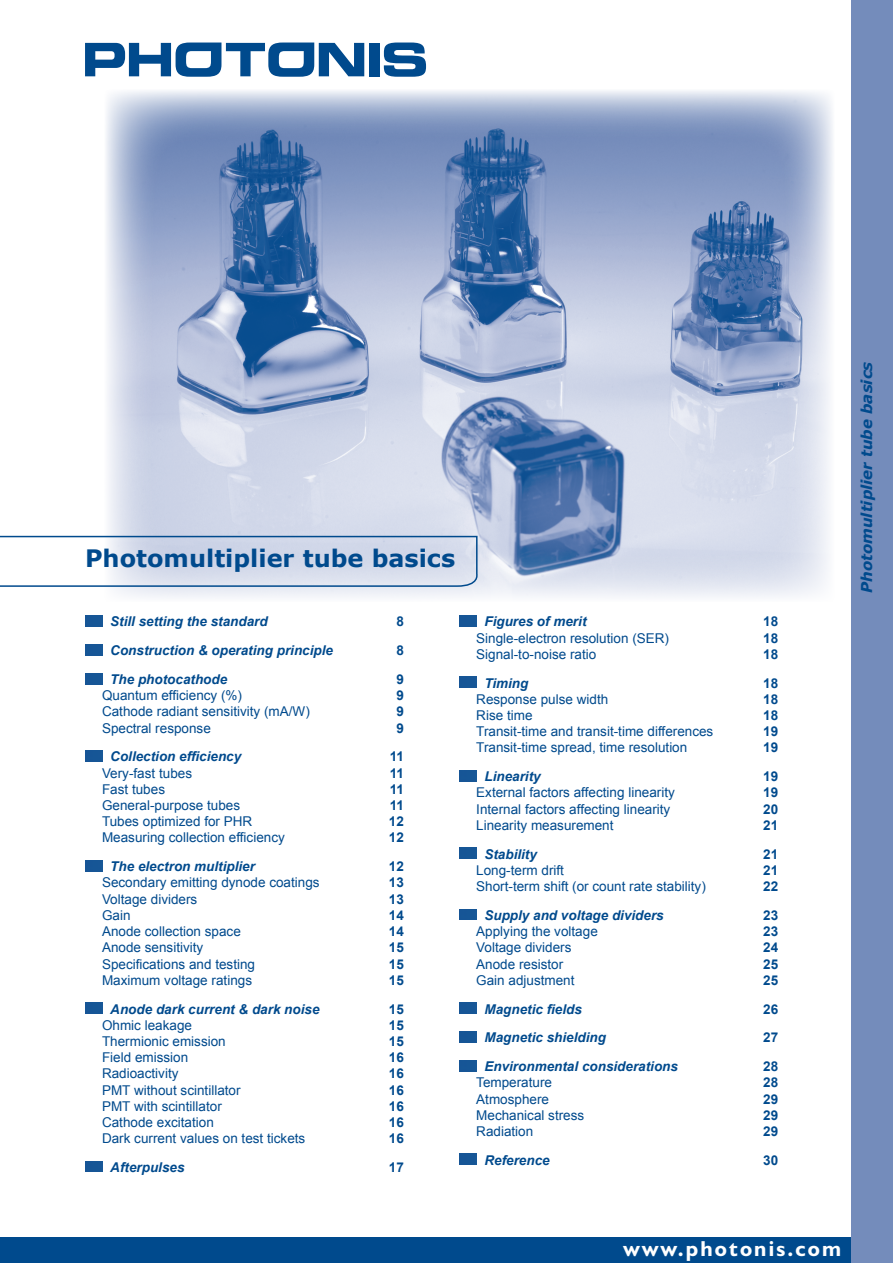
<style>
.page{position:relative;width:893px;height:1263px;background:#fff}
.page>*{position:absolute;margin:0;border:0;box-sizing:border-box;transform-origin:0 0}
.Titre_1{font:700 24px "Verdana";color:#004a8d}
.t1{font:700 21.75px "Humanist 521 BT";letter-spacing:.1em;color:#fff}
.Titre_3{font:italic 700 15px "Verdana";color:#004a8d}
.Titre_2_TDM{font:13.5px "Arial";color:#004a8d}
.Titre_1_TDM{font:italic 700 13.5px "Arial";color:#004a8d}
.Titre_2_TDM-2{font:700 13.5px "Arial";color:#004a8d}
.Titre_1_TDM-2{font:700 13.5px "Arial";color:#004a8d}
</style>
<div class="page">
<img style="left:106px;top:90px;width:727px;height:508px">
<div style="left:0;top:1237px;width:893px;height:26px;background:#004a8d"></div>
<div style="left:369px;top:43px;width:10px;height:33px;background:#004a8d"></div>
<svg style="left:85px;top:43px;width:279px;height:34px"></svg>
<svg style="left:384px;top:43px;width:42px;height:34px"></svg>
<div style="left:851px;top:0;width:42px;height:1263px;background:#748cbb"></div>
<svg style="left:0;top:535px;width:480px;height:53px"></svg>
<img style="left:459px;top:616px;width:17px;height:10px">
<img style="left:459px;top:677px;width:17px;height:11px">
<img style="left:459px;top:770px;width:17px;height:11px">
<img style="left:459px;top:848px;width:17px;height:11px">
<img style="left:459px;top:909px;width:17px;height:11px">
<img style="left:459px;top:1003px;width:17px;height:10px">
<img style="left:459px;top:1031px;width:17px;height:11px">
<img style="left:459px;top:1060px;width:17px;height:11px">
<img style="left:459px;top:1154px;width:17px;height:11px">
<img style="left:85px;top:616px;width:17px;height:10px">
<img style="left:85px;top:644px;width:17px;height:11px">
<img style="left:85px;top:673px;width:17px;height:11px">
<img style="left:85px;top:751px;width:17px;height:10px">
<img style="left:85px;top:860px;width:17px;height:11px">
<img style="left:85px;top:1003px;width:17px;height:10px">
<img style="left:85px;top:1161px;width:17px;height:11px">
<p class="Titre_1" style="left:85px;top:543px;width:372px">Photomultiplier tube basics</p>
<p class="Titre_1_TDM" style="left:110px;top:614px;width:159px">Still setting the standard</p>
<p class="Titre_1_TDM-2" style="left:396px;top:614px;width:9px">8</p>
<p class="Titre_1_TDM" style="left:110px;top:643px;width:224px">Construction &amp; operating principle</p>
<p class="Titre_1_TDM-2" style="left:396px;top:643px;width:9px">8</p>
<p class="Titre_1_TDM" style="left:110px;top:672px;width:119px">The photocathode</p>
<p class="Titre_1_TDM-2" style="left:396px;top:672px;width:9px">9</p>
<p class="Titre_2_TDM" style="left:102px;top:688px;width:142px">Quantum efficiency (%)</p>
<p class="Titre_2_TDM-2" style="left:396px;top:688px;width:9px">9</p>
<p class="Titre_2_TDM" style="left:102px;top:704px;width:209px">Cathode radiant sensitivity (mA/W)</p>
<p class="Titre_2_TDM-2" style="left:396px;top:704px;width:9px">9</p>
<p class="Titre_2_TDM" style="left:102px;top:720px;width:110px">Spectral response</p>
<p class="Titre_2_TDM-2" style="left:396px;top:720px;width:9px">9</p>
<p class="Titre_1_TDM" style="left:110px;top:749px;width:133px">Collection efficiency</p>
<p class="Titre_1_TDM-2" style="left:390px;top:749px;width:16px">11</p>
<p class="Titre_2_TDM" style="left:102px;top:765px;width:92px">Very-fast tubes</p>
<p class="Titre_2_TDM-2" style="left:390px;top:765px;width:16px">11</p>
<p class="Titre_2_TDM" style="left:102px;top:781px;width:65px">Fast tubes</p>
<p class="Titre_2_TDM-2" style="left:390px;top:781px;width:16px">11</p>
<p class="Titre_2_TDM" style="left:102px;top:798px;width:140px">General-purpose tubes</p>
<p class="Titre_2_TDM-2" style="left:390px;top:798px;width:16px">11</p>
<p class="Titre_2_TDM" style="left:102px;top:814px;width:152px">Tubes optimized for PHR</p>
<p class="Titre_2_TDM-2" style="left:389px;top:814px;width:17px">12</p>
<p class="Titre_2_TDM" style="left:102px;top:830px;width:184px">Measuring collection efficiency</p>
<p class="Titre_2_TDM-2" style="left:389px;top:830px;width:17px">12</p>
<p class="Titre_1_TDM" style="left:110px;top:859px;width:146px">The electron multiplier</p>
<p class="Titre_1_TDM-2" style="left:389px;top:859px;width:17px">12</p>
<p class="Titre_2_TDM" style="left:102px;top:875px;width:219px">Secondary emitting dynode coatings</p>
<p class="Titre_2_TDM-2" style="left:389px;top:875px;width:17px">13</p>
<p class="Titre_2_TDM" style="left:102px;top:891px;width:97px">Voltage dividers</p>
<p class="Titre_2_TDM-2" style="left:389px;top:891px;width:17px">13</p>
<p class="Titre_2_TDM" style="left:102px;top:907px;width:30px">Gain</p>
<p class="Titre_2_TDM-2" style="left:389px;top:907px;width:16px">14</p>
<p class="Titre_2_TDM" style="left:102px;top:924px;width:140px">Anode collection space</p>
<p class="Titre_2_TDM-2" style="left:389px;top:924px;width:16px">14</p>
<p class="Titre_2_TDM" style="left:102px;top:940px;width:103px">Anode sensitivity</p>
<p class="Titre_2_TDM-2" style="left:389px;top:940px;width:16px">15</p>
<p class="Titre_2_TDM" style="left:102px;top:956px;width:155px">Specifications and testing</p>
<p class="Titre_2_TDM-2" style="left:389px;top:956px;width:16px">15</p>
<p class="Titre_2_TDM" style="left:102px;top:972px;width:152px">Maximum voltage ratings</p>
<p class="Titre_2_TDM-2" style="left:389px;top:972px;width:16px">15</p>
<p class="Titre_1_TDM" style="left:110px;top:1001px;width:211px">Anode dark current &amp; dark noise</p>
<p class="Titre_1_TDM-2" style="left:389px;top:1001px;width:16px">15</p>
<p class="Titre_2_TDM" style="left:102px;top:1017px;width:92px">Ohmic leakage</p>
<p class="Titre_2_TDM-2" style="left:389px;top:1017px;width:16px">15</p>
<p class="Titre_2_TDM" style="left:102px;top:1033px;width:125px">Thermionic emission</p>
<p class="Titre_2_TDM-2" style="left:389px;top:1033px;width:16px">15</p>
<p class="Titre_2_TDM" style="left:102px;top:1050px;width:88px">Field emission</p>
<p class="Titre_2_TDM-2" style="left:389px;top:1050px;width:15px">16</p>
<p class="Titre_2_TDM" style="left:102px;top:1066px;width:78px">Radioactivity</p>
<p class="Titre_2_TDM-2" style="left:389px;top:1066px;width:15px">16</p>
<p class="Titre_2_TDM" style="left:102px;top:1082px;width:140px">PMT without scintillator</p>
<p class="Titre_2_TDM-2" style="left:389px;top:1082px;width:15px">16</p>
<p class="Titre_2_TDM" style="left:102px;top:1098px;width:121px">PMT with scintillator</p>
<p class="Titre_2_TDM-2" style="left:389px;top:1098px;width:15px">16</p>
<p class="Titre_2_TDM" style="left:102px;top:1114px;width:113px">Cathode excitation</p>
<p class="Titre_2_TDM-2" style="left:389px;top:1114px;width:15px">16</p>
<p class="Titre_2_TDM" style="left:102px;top:1131px;width:205px">Dark current values on test tickets</p>
<p class="Titre_2_TDM-2" style="left:389px;top:1131px;width:15px">16</p>
<p class="Titre_1_TDM" style="left:110px;top:1159px;width:76px">Afterpulses</p>
<p class="Titre_1_TDM-2" style="left:389px;top:1159px;width:17px">17</p>
<p class="Titre_1_TDM" style="left:484px;top:614px;width:104px">Figures of merit</p>
<p class="Titre_1_TDM-2" style="left:763px;top:614px;width:17px">18</p>
<p class="Titre_2_TDM" style="left:476px;top:630px;width:194px">Single-electron resolution (SER)</p>
<p class="Titre_2_TDM-2" style="left:763px;top:630px;width:17px">18</p>
<p class="Titre_2_TDM" style="left:476px;top:646px;width:122px">Signal-to-noise ratio</p>
<p class="Titre_2_TDM-2" style="left:763px;top:646px;width:17px">18</p>
<p class="Titre_1_TDM" style="left:484px;top:675px;width:46px">Timing</p>
<p class="Titre_1_TDM-2" style="left:763px;top:675px;width:17px">18</p>
<p class="Titre_2_TDM" style="left:476px;top:691px;width:134px">Response pulse width</p>
<p class="Titre_2_TDM-2" style="left:763px;top:691px;width:17px">18</p>
<p class="Titre_2_TDM" style="left:476px;top:708px;width:58px">Rise time</p>
<p class="Titre_2_TDM-2" style="left:763px;top:708px;width:17px">18</p>
<p class="Titre_2_TDM" style="left:476px;top:724px;width:239px">Transit-time and transit-time differences</p>
<p class="Titre_2_TDM-2" style="left:763px;top:724px;width:17px">19</p>
<p class="Titre_2_TDM" style="left:476px;top:740px;width:213px">Transit-time spread, time resolution</p>
<p class="Titre_2_TDM-2" style="left:763px;top:740px;width:17px">19</p>
<p class="Titre_1_TDM" style="left:484px;top:769px;width:58px">Linearity</p>
<p class="Titre_1_TDM-2" style="left:763px;top:769px;width:17px">19</p>
<p class="Titre_2_TDM" style="left:476px;top:785px;width:200px">External factors affecting linearity</p>
<p class="Titre_2_TDM-2" style="left:763px;top:785px;width:17px">19</p>
<p class="Titre_2_TDM" style="left:476px;top:801px;width:196px">Internal factors affecting linearity</p>
<p class="Titre_2_TDM-2" style="left:763px;top:801px;width:17px">20</p>
<p class="Titre_2_TDM" style="left:476px;top:817px;width:139px">Linearity measurement</p>
<p class="Titre_2_TDM-2" style="left:763px;top:817px;width:17px">21</p>
<p class="Titre_1_TDM" style="left:484px;top:846px;width:54px">Stability</p>
<p class="Titre_1_TDM-2" style="left:763px;top:846px;width:17px">21</p>
<p class="Titre_2_TDM" style="left:476px;top:862px;width:89px">Long-term drift</p>
<p class="Titre_2_TDM-2" style="left:763px;top:862px;width:17px">21</p>
<p class="Titre_2_TDM" style="left:476px;top:879px;width:231px">Short-term shift (or count rate stability)</p>
<p class="Titre_2_TDM-2" style="left:763px;top:879px;width:17px">22</p>
<p class="Titre_1_TDM" style="left:484px;top:907px;width:181px">Supply and voltage dividers</p>
<p class="Titre_1_TDM-2" style="left:763px;top:907px;width:17px">23</p>
<p class="Titre_2_TDM" style="left:476px;top:924px;width:123px">Applying the voltage</p>
<p class="Titre_2_TDM-2" style="left:763px;top:924px;width:17px">23</p>
<p class="Titre_2_TDM" style="left:476px;top:940px;width:97px">Voltage dividers</p>
<p class="Titre_2_TDM-2" style="left:763px;top:940px;width:16px">24</p>
<p class="Titre_2_TDM" style="left:476px;top:956px;width:89px">Anode resistor</p>
<p class="Titre_2_TDM-2" style="left:763px;top:956px;width:16px">25</p>
<p class="Titre_2_TDM" style="left:476px;top:972px;width:100px">Gain adjustment</p>
<p class="Titre_2_TDM-2" style="left:763px;top:972px;width:16px">25</p>
<p class="Titre_1_TDM" style="left:484px;top:1001px;width:99px">Magnetic fields</p>
<p class="Titre_1_TDM-2" style="left:763px;top:1001px;width:15px">26</p>
<p class="Titre_1_TDM" style="left:484px;top:1030px;width:123px">Magnetic shielding</p>
<p class="Titre_1_TDM-2" style="left:763px;top:1030px;width:17px">27</p>
<p class="Titre_1_TDM" style="left:484px;top:1059px;width:195px">Environmental considerations</p>
<p class="Titre_1_TDM-2" style="left:763px;top:1059px;width:17px">28</p>
<p class="Titre_2_TDM" style="left:476px;top:1075px;width:77px">Temperature</p>
<p class="Titre_2_TDM-2" style="left:763px;top:1075px;width:17px">28</p>
<p class="Titre_2_TDM" style="left:476px;top:1091px;width:74px">Atmosphere</p>
<p class="Titre_2_TDM-2" style="left:763px;top:1091px;width:17px">29</p>
<p class="Titre_2_TDM" style="left:476px;top:1107px;width:110px">Mechanical stress</p>
<p class="Titre_2_TDM-2" style="left:763px;top:1107px;width:17px">29</p>
<p class="Titre_2_TDM" style="left:476px;top:1123px;width:59px">Radiation</p>
<p class="Titre_2_TDM-2" style="left:763px;top:1123px;width:17px">29</p>
<p class="Titre_1_TDM" style="left:484px;top:1152px;width:67px">Reference</p>
<p class="Titre_1_TDM-2" style="left:763px;top:1152px;width:17px">30</p>
<p class="Titre_3" style="left:857px;top:593px;width:233px;rotate:-90deg">Photomultiplier tube basics</p>
<p class="t1" style="left:623px;top:1235px;width:219px">www.photonis.com</p>
</div>
